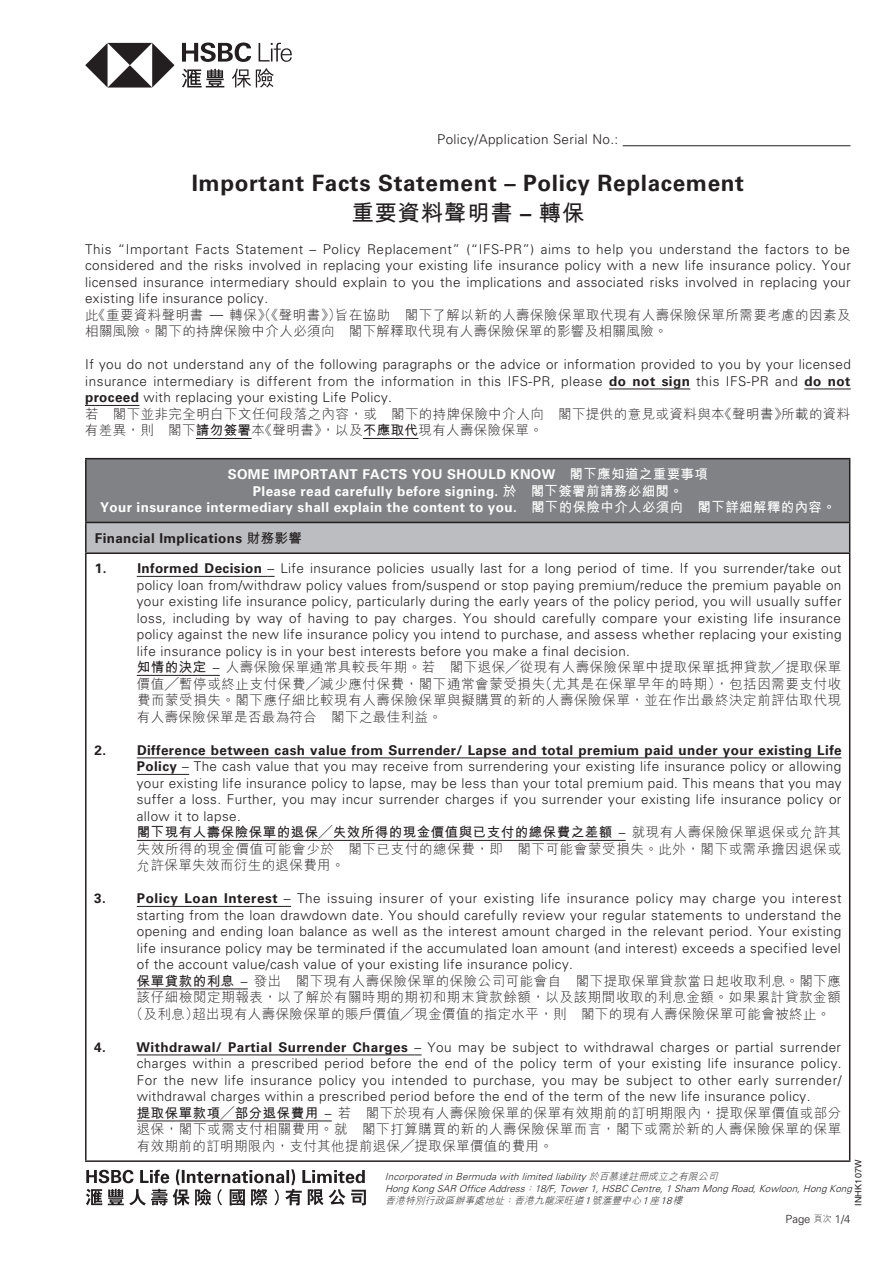
<style>
.page{position:relative;width:893px;height:1263px;background:#fff}
.page>*{position:absolute;margin:0;border:0;box-sizing:border-box;transform-origin:0 0}
.t1{font:700 22.5px "Univers";letter-spacing:.03em;color:#231f20}
.t2{font:700 22.5px "M Hei HK";letter-spacing:.03em;color:#231f20}
.t3{font:300 13.5px/16.5px "Univers";letter-spacing:.03em;color:#231f20;text-align:justify}
.t4{font:300 13.5px/16.5px "M Hei HK";letter-spacing:.03em;color:#231f20;text-align:justify}
.t5{font:700 13.5px/16.5px "Univers";letter-spacing:.03em;color:#fff;text-align:center}
.t6{font:700 13.5px "Univers";letter-spacing:.03em;color:#231f20}
.t7{font:300 11.25px "Univers";color:#231f20}
.t8{font:italic 300 9.75px/12px "Univers";color:#231f20}
.t9{font:italic 300 9.75px "M Hei HK";color:#231f20}
.t10{font:9px "Helvetica";letter-spacing:.03em;color:#231f20}
.s1{font-family:"Univers"}
.s2{font-weight:700}
.s3{font-family:"M Hei HK"}
.s4{font-family:"M Hei HK";font-size:9px}
</style>
<div class="page">
<svg style="left:86px;top:1169px;width:280px;height:36px"></svg>
<svg style="left:85px;top:43px;width:90px;height:45px"></svg>
<svg style="left:182px;top:43px;width:69px;height:19px"></svg>
<svg style="left:259px;top:43px;width:33px;height:19px"></svg>
<svg style="left:182px;top:69px;width:42px;height:18px"></svg>
<svg style="left:232px;top:68px;width:42px;height:19px"></svg>
<hr style="left:623px;top:145px;width:227px;height:1px;background:#231f20">
<hr style="left:609px;top:389px;width:81px;height:1px;background:#231f20">
<hr style="left:804px;top:389px;width:47px;height:1px;background:#231f20">
<hr style="left:85px;top:405px;width:54px;height:1px;background:#231f20">
<hr style="left:196px;top:438px;width:56px;height:1px;background:#231f20">
<hr style="left:363px;top:438px;width:55px;height:1px;background:#231f20">
<div style="left:86px;top:459px;width:764px;height:63px;background:#808285"></div>
<div style="left:86px;top:522px;width:764px;height:31px;background:#bcbdc0"></div>
<hr style="left:85px;top:523px;width:2px;height:29px;background:#231f20">
<svg style="left:849px;top:523px;width:1px;height:29px"></svg>
<hr style="left:85px;top:552px;width:765px;height:2px;background:#231f20">
<hr style="left:85px;top:554px;width:2px;height:606px;background:#231f20">
<hr style="left:849px;top:554px;width:1px;height:606px;background:#231f20">
<hr style="left:85px;top:1160px;width:765px;height:2px;background:#231f20">
<hr style="left:85px;top:459px;width:2px;height:63px;background:#231f20">
<hr style="left:85px;top:458px;width:765px;height:1px;background:#231f20">
<hr style="left:849px;top:459px;width:1px;height:63px;background:#231f20">
<hr style="left:85px;top:522px;width:765px;height:1px;background:#231f20">
<hr style="left:137px;top:576px;width:130px;height:1px;background:#231f20">
<hr style="left:137px;top:675px;width:83px;height:1px;background:#231f20">
<hr style="left:137px;top:757px;width:705px;height:1px;background:#231f20">
<hr style="left:137px;top:774px;width:45px;height:1px;background:#231f20">
<hr style="left:137px;top:840px;width:489px;height:1px;background:#231f20">
<hr style="left:137px;top:906px;width:147px;height:1px;background:#231f20">
<hr style="left:137px;top:988px;width:111px;height:1px;background:#231f20">
<hr style="left:137px;top:1054px;width:277px;height:1px;background:#231f20">
<hr style="left:137px;top:1120px;width:195px;height:1px;background:#231f20">
<p class="t3" style="left:437px;top:131px;width:183px">Policy/Application Serial No.:</p>
<h1 class="t1" style="left:192px;top:170px;width:554px">Important Facts Statement – Policy Replacement</h1>
<h1 class="t2" style="left:351px;top:196px;width:235px">重要資料聲明書 <span class="s1">–</span> 轉保</h1>
<p class="t3" style="left:85px;top:241px;width:767px">This “Important Facts Statement – Policy Replacement” (“IFS-PR”) aims to help you understand the factors to be considered and the risks involved in replacing your existing life insurance policy with a new life insurance policy. Your licensed insurance intermediary should explain to you the implications and associated risks involved in replacing your existing life insurance policy.</p>
<p class="t4" style="left:85px;top:306px;width:767px">此《重要資料聲明書 <span class="s1">—</span> 轉保》（《聲明書》）旨在協助 閣下了解以新的人壽保險保單取代現有人壽保險保單所需要考慮的因素及相關風險。閣下的持牌保險中介人必須向 閣下解釋取代現有人壽保險保單的影響及相關風險。</p>
<p class="t3" style="left:85px;top:356px;width:767px">If you do not understand any of the following paragraphs or the advice or information provided to you by your licensed insurance intermediary is different from the information in this IFS-PR, please <span class="s2">do not sign</span> this IFS-PR and <span class="s2">do not proceed</span> with replacing your existing Life Policy.</p>
<p class="t4" style="left:85px;top:405px;width:767px">若 閣下並非完全明白下文任何段落之內容，或 閣下的持牌保險中介人向 閣下提供的意見或資料與本《聲明書》所載的資料有差異，則 閣下<span class="s2">請勿簽署</span>本《聲明書》，以及<span class="s2">不應取代</span>現有人壽保險保單。</p>
<p class="t5" style="left:100px;top:466px;width:737px">SOME IMPORTANT FACTS YOU SHOULD KNOW <span class="s3">閣下應知道之重要事項<br></span>Please read carefully before signing. <span class="s3">於　閣下簽署前請務必細閱。<br></span>Your insurance intermediary shall explain the content to you. <span class="s3">閣下的保險中介人必須向 閣下詳細解釋的內容。</span></p>
<p class="t6" style="left:95px;top:530px;width:209px">Financial Implications <span class="s3">財務影響</span></p>
<p class="t3" style="left:137px;top:560px;width:706px;text-indent:-42px"><span class="s2">1. Informed Decision</span> – Life insurance policies usually last for a long period of time. If you surrender/take out policy loan from/withdraw policy values from/suspend or stop paying premium/reduce the premium payable on your existing life insurance policy, particularly during the early years of the policy period, you will usually suffer loss, including by way of having to pay charges. You should carefully compare your existing life insurance policy against the new life insurance policy you intend to purchase, and assess whether replacing your existing life insurance policy is in your best interests before you make a final decision.</p>
<p class="t4" style="left:137px;top:659px;width:706px"><span class="s2">知情的決定</span> <span class="s1">–</span> 人壽保險保單通常具較長年期。若 閣下退保╱從現有人壽保險保單中提取保單抵押貸款╱提取保單價值╱暫停或終止支付保費╱減少應付保費，閣下通常會蒙受損失（尤其是在保單早年的時期），包括因需要支付收費而蒙受損失。閣下應仔細比較現有人壽保險保單與擬購買的新的人壽保險保單，並在作出最終決定前評估取代現有人壽保險保單是否最為符合 閣下之最佳利益。</p>
<p class="t3" style="left:137px;top:742px;width:706px;text-indent:-42px"><span class="s2">2. Difference between cash value from Surrender/ Lapse and total premium paid under your existing Life Policy</span> – The cash value that you may receive from surrendering your existing life insurance policy or allowing your existing life insurance policy to lapse, may be less than your total premium paid. This means that you may suffer a loss. Further, you may incur surrender charges if you surrender your existing life insurance policy or allow it to lapse.</p>
<p class="t4" style="left:137px;top:824px;width:706px"><span class="s2">閣下現有人壽保險保單的退保╱失效所得的現金價值與已支付的總保費之差額</span> <span class="s1">–</span> 就現有人壽保險保單退保或允許其失效所得的現金價值可能會少於 閣下已支付的總保費，即 閣下可能會蒙受損失。此外，閣下或需承擔因退保或允許保單失效而衍生的退保費用。</p>
<p class="t3" style="left:137px;top:890px;width:706px;text-indent:-42px"><span class="s2">3. Policy Loan Interest</span> – The issuing insurer of your existing life insurance policy may charge you interest starting from the loan drawdown date. You should carefully review your regular statements to understand the opening and ending loan balance as well as the interest amount charged in the relevant period. Your existing life insurance policy may be terminated if the accumulated loan amount (and interest) exceeds a specified level of the account value/cash value of your existing life insurance policy.</p>
<p class="t4" style="left:137px;top:972px;width:706px"><span class="s2">保單貸款的利息</span> <span class="s1">–</span> 發出 閣下現有人壽保險保單的保險公司可能會自 閣下提取保單貸款當日起收取利息。閣下應</p>
<p class="t4" style="left:137px;top:989px;width:706px">該仔細檢閱定期報表，以了解於有關時期的期初和期末貸款餘額，以及該期間收取的利息金額。如果累計貸款金額</p>
<p class="t4" style="left:130px;top:1005px;width:702px">（及利息）超出現有人壽保險保單的賬戶價值╱現金價值的指定水平，則 閣下的現有人壽保險保單可能會被終止。</p>
<p class="t3" style="left:137px;top:1039px;width:706px;text-indent:-43px"><span class="s2">4. Withdrawal/ Partial Surrender Charges</span> – You may be subject to withdrawal charges or partial surrender charges within a prescribed period before the end of the policy term of your existing life insurance policy.<br>For the new life insurance policy you intended to purchase, you may be subject to other early surrender/ withdrawal charges within a prescribed period before the end of the term of the new life insurance policy.</p>
<p class="t4" style="left:137px;top:1104px;width:706px"><span class="s2">提取保單款項╱部分退保費用</span> <span class="s1">–</span> 若 閣下於現有人壽保險保單的保單有效期前的訂明期限內，提取保單價值或部分退保，閣下或需支付相關費用。就 閣下打算購買的新的人壽保險保單而言，閣下或需於新的人壽保險保單的保單有效期前的訂明期限內，支付其他提前退保╱提取保單價值的費用。</p>
<p class="t10" style="left:853px;top:1206px;width:48px;rotate:-90deg">INHK107W</p>
<p class="t8" style="left:385px;top:1171px;width:471px">Incorporated in Bermudawith limited liability<span class="s3">於百慕達註冊成立之有限公司<br></span>HongKongSAR OfficeAddress<span class="s3">：</span>18/F,Tower1,HSBC Centre,1Sham MongRoad,Kowloon,HongKong</p>
<p class="t9" style="left:385px;top:1194px;width:302px">香港特別行政區辦事處地址：香港九龍深旺道<span class="s1">1</span> 號滙豐中心<span class="s1">1</span> 座<span class="s1">18</span> 樓</p>
<p class="t7" style="left:785px;top:1212px;width:66px">Page <span class="s4">頁次</span> 1/4</p>
</div>
